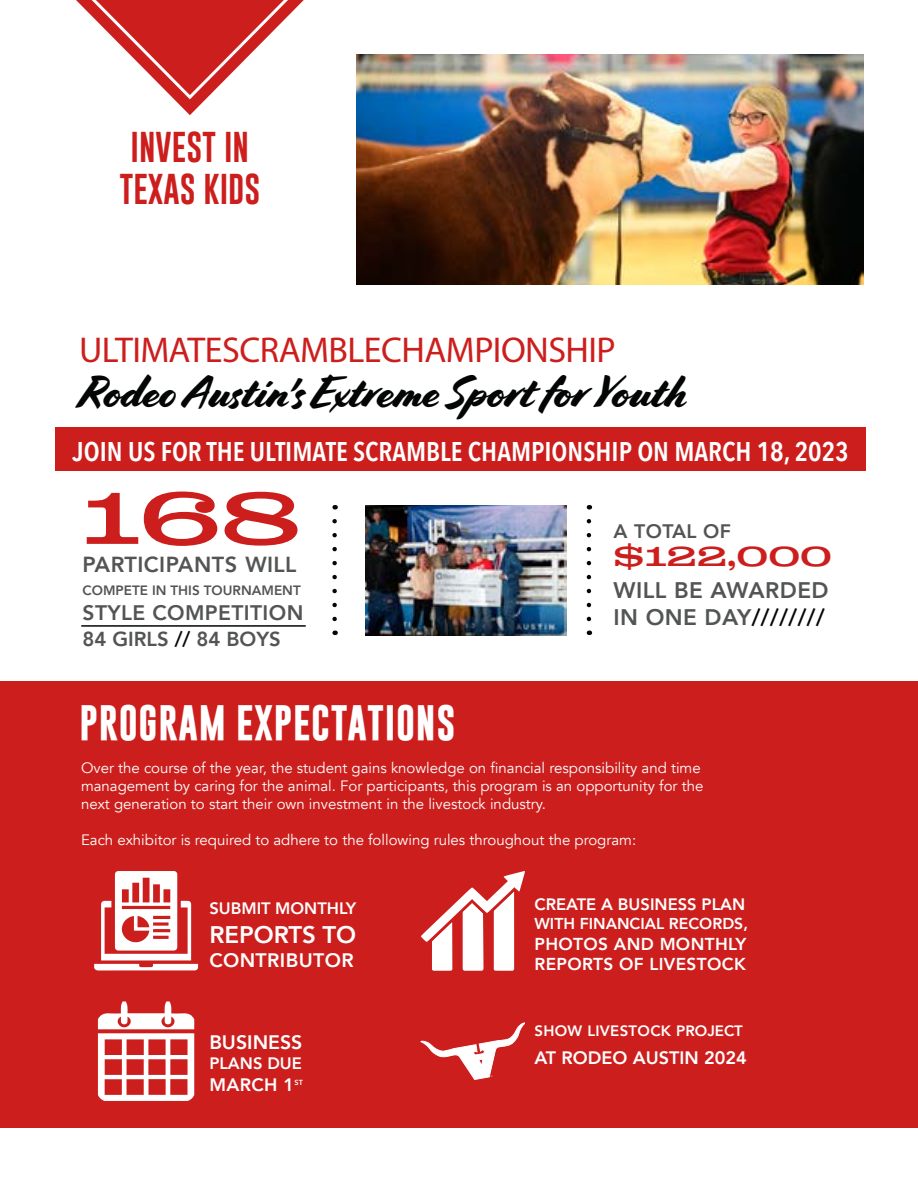
<style>
.page{position:relative;width:918px;height:1188px;background:#fff}
.page>*{position:absolute;margin:0;border:0;box-sizing:border-box;transform-origin:0 0}
.t1{font:72px "Colt";color:#cc1f1d}
.t2{font:45px "Cortado";color:#040505}
.t3{font:36px "Myriad Pro";letter-spacing:-.015em;color:#cc1f1d}
.t4{font:700 36px "Gobold";letter-spacing:.02em;color:#fff}
.t5{font:31.5px/42px "Gobold Lowplus";color:#cc1f1d;text-align:center}
.t6{font:600 27px "Avenir Next Condensed";color:#fff}
.t7{font:27px "Colt";color:#cc1f1d}
.t8{font:800 24px "Avenir";color:#fff}
.t9{font:800 22.5px/27px "Avenir";letter-spacing:.02em;color:#535454}
.t10{font:800 21.75px "Avenir";letter-spacing:.02em;color:#535454}
.t11{font:800 21px "Avenir";letter-spacing:.02em;color:#535454}
.t12{font:800 20.25px "Avenir";color:#535454}
.t13{font:800 19.5px "Avenir";letter-spacing:.02em;color:#fff}
.t14{font:800 19.5px "Avenir";letter-spacing:.02em;color:#535454}
.t15{font:800 19.5px "Avenir";color:#fff}
.t16{font:800 18px "Avenir";color:#fff}
.t17{font:800 17.25px/20.7px "Avenir";letter-spacing:.02em;color:#fff}
.t18{font:800 16.5px "Avenir";color:#fff}
.t19{font:800 15.75px "Avenir";color:#fff}
.t20{font:15px/18px "Avenir";color:#fff}
.t21{font:800 15px "Avenir";letter-spacing:.02em;color:#fff}
.t22{font:800 13.5px "Avenir";color:#535454}
.t23{font:800 7.35px "Avenir";color:#fff}
.s1{color:#040505}
</style>
<div class="page">
<div style="left:55px;top:427px;width:811px;height:43px;background:#cc1f1d"></div>
<div style="left:0;top:681px;width:918px;height:447px;background:#cc1f1d"></div>
<img style="left:356px;top:54px;width:508px;height:231px">
<svg style="left:332px;top:521px;width:5px;height:114px"></svg>
<svg style="left:587px;top:521px;width:4px;height:114px"></svg>
<svg style="left:98px;top:1001px;width:96px;height:100px"></svg>
<svg style="left:421px;top:871px;width:104px;height:99px"></svg>
<svg style="left:94px;top:871px;width:104px;height:99px"></svg>
<hr style="left:81px;top:625px;width:225px;height:2px;background:#040505">
<svg style="left:76px;top:0;width:228px;height:115px"></svg>
<svg style="left:421px;top:1023px;width:104px;height:57px"></svg>
<img style="left:365px;top:505px;width:201px;height:130px">
<h3 class="t5" style="left:119px;top:130px;width:142px">INVEST IN<br>TEXAS KIDS</h3>
<h3 class="t3" style="left:79px;top:328px;width:538px">ULTIMATE SCRAMBLE CHAMPIONSHIP</h3>
<h2 class="t2" style="left:79px;top:375px;width:611px">Rodeo Austin's Extreme Sport for Youth</h2>
<h3 class="t6" style="left:73px;top:441px;width:778px">JOIN US FOR THE ULTIMATE SCRAMBLE CHAMPIONSHIP ON MARCH 18, 2023</h3>
<h1 class="t1" style="left:83px;top:483px;width:220px">168</h1>
<h3 class="t10" style="left:83px;top:555px;width:216px">PARTICIPANTS WILL</h3>
<p class="t22" style="left:83px;top:584px;width:220px">COMPETE IN THIS TOURNAMENT</p>
<h3 class="t11" style="left:83px;top:604px;width:222px">STYLE COMPETITION</h3>
<h3 class="t12" style="left:83px;top:630px;width:200px">84 GIRLS <span class="s1">//</span> 84 BOYS</h3>
<h3 class="t4" style="left:80px;top:706px;width:377px">PROGRAM EXPECTATIONS</h3>
<h3 class="t14" style="left:614px;top:523px;width:119px">A TOTAL OF</h3>
<h3 class="t7" style="left:614px;top:543px;width:220px">$122,000</h3>
<h3 class="t9" style="left:614px;top:579px;width:217px">WILL BE AWARDED<br>IN ONE DAY<span class="s1">////////</span></h3>
<p class="t20" style="left:81px;top:759px;width:624px">Over the course of the year, the student gains knowledge on financial responsibility and time management by caring for the animal. For participants, this program is an opportunity for the next generation to start their own investment in the livestock industry.</p>
<p class="t20" style="left:81px;top:831px;width:557px">Each exhibitor is required to adhere to the following rules throughout the program:</p>
<p class="t18" style="left:209px;top:902px;width:148px">SUBMIT MONTHLY</p>
<h3 class="t8" style="left:209px;top:925px;width:148px">REPORTS TO</h3>
<h3 class="t13" style="left:209px;top:952px;width:146px">CONTRIBUTOR</h3>
<h3 class="t15" style="left:209px;top:1035px;width:95px">BUSINESS</h3>
<p class="t18" style="left:209px;top:1057px;width:94px">PLANS DUE</p>
<p class="t16" style="left:209px;top:1077px;width:86px">MARCH 1</p>
<p class="t23" style="left:295px;top:1078px;width:10px">st</p>
<p class="t18" style="left:535px;top:898px;width:212px">CREATE A BUSINESS PLAN</p>
<p class="t19" style="left:535px;top:917px;width:215px">WITH FINANCIAL RECORDS,</p>
<p class="t17" style="left:535px;top:935px;width:213px">PHOTOS AND MONTHLY<br>REPORTS OF LIVESTOCK</p>
<p class="t21" style="left:535px;top:1025px;width:210px">SHOW LIVESTOCK PROJECT</p>
<p class="t16" style="left:535px;top:1050px;width:214px">AT RODEO AUSTIN 2024</p>
</div>
